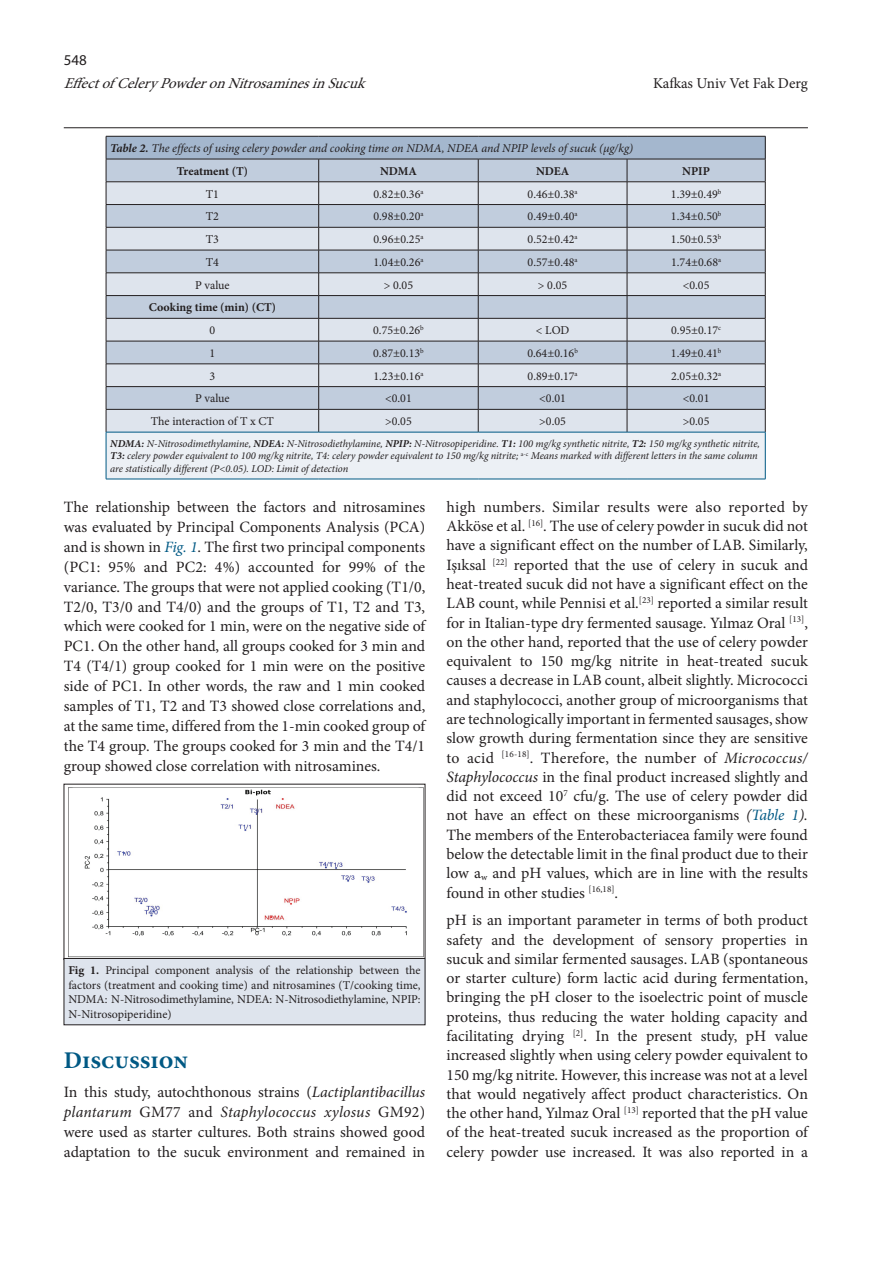
<style>
.page{position:relative;width:893px;height:1263px;background:#fff}
.page>*{position:absolute;margin:0;border:0;box-sizing:border-box;transform-origin:0 0}
.t1{font:700 24px "Minion Pro";color:#005984}
.t2{font:15.75px/19.4px "Minion Pro";color:#231f20;text-align:justify}
.t3{font:italic 15px "Minion Pro";color:#231f20}
.t4{font:15px "Minion Pro";letter-spacing:-.005em;color:#231f20}
.t5{font:15px "Myriad Pro";color:#231f20}
.t6{font:12px/14.4px "Minion Pro";color:#231f20;text-align:justify}
.t7{font:italic 12px/22.8px "Minion Pro";letter-spacing:-.005em;color:#231f20}
.t8{font:700 12px "Minion Pro";color:#231f20}
.t9{font:italic 10.5px/12.6px "Minion Pro";letter-spacing:-.01em;color:#231f20}
.s1{font-weight:700}
.s2{font-weight:700;font-style:normal}
.s3{font-style:italic;color:#005984}
.s4{font-style:italic}
</style>
<div class="page">
<hr style="left:64px;top:127px;width:744px;height:1px;background:#231f20">
<div style="left:106px;top:432px;width:659px;height:47px;background:#ecf0f5"></div>
<svg style="left:106px;top:136px;width:660px;height:296px;background:#c1cad7"></svg>
<hr style="left:106px;top:182px;width:213px;height:1px;background:#231f20">
<hr style="left:319px;top:182px;width:159px;height:1px;background:#231f20">
<hr style="left:478px;top:182px;width:149px;height:1px;background:#231f20">
<hr style="left:627px;top:182px;width:138px;height:1px;background:#231f20">
<hr style="left:106px;top:432px;width:213px;height:1px;background:#005984">
<hr style="left:106px;top:432px;width:1px;height:47px;background:#005984">
<hr style="left:319px;top:432px;width:159px;height:1px;background:#005984">
<hr style="left:478px;top:432px;width:149px;height:1px;background:#005984">
<hr style="left:627px;top:432px;width:138px;height:1px;background:#005984">
<hr style="left:765px;top:432px;width:1px;height:47px;background:#005984">
<hr style="left:106px;top:479px;width:213px;height:1px;background:#005984">
<hr style="left:319px;top:479px;width:159px;height:1px;background:#005984">
<hr style="left:478px;top:479px;width:149px;height:1px;background:#005984">
<hr style="left:627px;top:479px;width:138px;height:1px;background:#005984">
<img style="left:68px;top:787px;width:355px;height:171px">
<div style="left:64px;top:958px;width:361px;height:67px;background:#dee4ed"></div>
<div style="left:64px;top:958px;width:361px;height:67px;border:1px solid #231f20"></div>
<p class="t5" style="left:64px;top:51px;width:25px">548</p>
<p class="t3" style="left:64px;top:74px;width:309px">Effectof CeleryPowderonNitrosaminesinSucuk</p>
<p class="t4" style="left:653px;top:74px;width:156px">Kafkas Univ Vet Fak Derg</p>
<p class="t7" style="left:177px;top:137px;width:458px;text-indent:-67px"><span class="s1">Table 2.</span> The effects of using celery powder and cooking time on NDMA, NDEA and NPIP levels of sucuk (µg/kg)<br><span class="s2">Treatment (T)</span></p>
<p class="t8" style="left:380px;top:162px;width:38px">NDMA</p>
<p class="t8" style="left:536px;top:162px;width:35px">NDEA</p>
<p class="t8" style="left:682px;top:162px;width:29px">NPIP</p>
<p class="t6" style="left:206px;top:187px;width:15px">T1</p>
<p class="t6" style="left:373px;top:187px;width:52px">0.82±0.36<sup>a</sup></p>
<p class="t6" style="left:528px;top:187px;width:52px">0.46±0.38<sup>a</sup></p>
<p class="t6" style="left:671px;top:187px;width:52px">1.39±0.49<sup>b</sup></p>
<p class="t6" style="left:206px;top:209px;width:15px">T2</p>
<p class="t6" style="left:373px;top:209px;width:52px">0.98±0.20<sup>a</sup></p>
<p class="t6" style="left:528px;top:209px;width:52px">0.49±0.40<sup>a</sup></p>
<p class="t6" style="left:671px;top:209px;width:52px">1.34±0.50<sup>b</sup></p>
<p class="t6" style="left:206px;top:232px;width:15px">T3</p>
<p class="t6" style="left:373px;top:232px;width:52px">0.96±0.25<sup>a</sup></p>
<p class="t6" style="left:528px;top:232px;width:52px">0.52±0.42<sup>a</sup></p>
<p class="t6" style="left:671px;top:232px;width:52px">1.50±0.53<sup>b</sup></p>
<p class="t6" style="left:206px;top:255px;width:15px">T4</p>
<p class="t6" style="left:373px;top:255px;width:52px">1.04±0.26<sup>a</sup></p>
<p class="t6" style="left:528px;top:255px;width:52px">0.57±0.48<sup>a</sup></p>
<p class="t6" style="left:671px;top:255px;width:52px">1.74±0.68<sup>a</sup></p>
<p class="t6" style="left:195px;top:278px;width:36px">P value</p>
<p class="t6" style="left:384px;top:278px;width:31px">&gt; 0.05</p>
<p class="t6" style="left:538px;top:278px;width:31px">&gt; 0.05</p>
<p class="t6" style="left:683px;top:278px;width:28px">&lt;0.05</p>
<p class="t8" style="left:149px;top:299px;width:129px">Cooking time (min) (CT)</p>
<p class="t6" style="left:209px;top:323px;width:7px">0</p>
<p class="t6" style="left:373px;top:323px;width:52px">0.75±0.26<sup>b</sup></p>
<p class="t6" style="left:536px;top:323px;width:35px">&lt; LOD</p>
<p class="t6" style="left:671px;top:323px;width:51px">0.95±0.17<sup>c</sup></p>
<p class="t6" style="left:209px;top:346px;width:7px">1</p>
<p class="t6" style="left:373px;top:346px;width:52px">0.87±0.13<sup>b</sup></p>
<p class="t6" style="left:527px;top:346px;width:52px">0.64±0.16<sup>b</sup></p>
<p class="t6" style="left:671px;top:346px;width:52px">1.49±0.41<sup>b</sup></p>
<p class="t6" style="left:209px;top:369px;width:7px">3</p>
<p class="t6" style="left:373px;top:369px;width:52px">1.23±0.16<sup>a</sup></p>
<p class="t6" style="left:528px;top:369px;width:52px">0.89±0.17<sup>a</sup></p>
<p class="t6" style="left:671px;top:369px;width:52px">2.05±0.32<sup>a</sup></p>
<p class="t6" style="left:195px;top:391px;width:36px">P value</p>
<p class="t6" style="left:385px;top:391px;width:28px">&lt;0.01</p>
<p class="t6" style="left:539px;top:391px;width:28px">&lt;0.01</p>
<p class="t6" style="left:683px;top:391px;width:28px">&lt;0.01</p>
<p class="t6" style="left:151px;top:414px;width:125px">The interaction of T x CT</p>
<p class="t6" style="left:385px;top:414px;width:28px">&gt;0.05</p>
<p class="t6" style="left:539px;top:414px;width:28px">&gt;0.05</p>
<p class="t6" style="left:683px;top:414px;width:28px">&gt;0.05</p>
<p class="t9" style="left:110px;top:437px;width:651px"><span class="s1">NDMA:</span> N-Nitrosodimethylamine, <span class="s1">NDEA:</span> N-Nitrosodiethylamine, <span class="s1">NPIP:</span> N-Nitrosopiperidine. <span class="s1">T1:</span> 100 mg/kg synthetic nitrite, <span class="s1">T2:</span> 150 mg/kg synthetic nitrite,<br><span class="s1">T3:</span> celery powder equivalent to 100 mg/kg nitrite, T4: celery powder equivalent to 150 mg/kg nitrite; <sup>a-c</sup> Means marked with different letters in the same column are statistically different (P&lt;0.05). LOD: Limit of detection</p>
<p class="t2" style="left:64px;top:497px;width:363px;line-height:20px">The relationship between the factors and nitrosamines was evaluated by Principal Components Analysis (PCA) and is shown in <span class="s3">Fig. 1</span>. The first two principal components (PC1: 95% and PC2: 4%) accounted for 99% of the variance. The groups that were not applied cooking (T1/0, T2/0, T3/0 and T4/0) and the groups of T1, T2 and T3, which were cooked for 1 min, were on the negative side of PC1. On the other hand, all groups cooked for 3 min and T4 (T4/1) group cooked for 1 min were on the positive side of PC1. In other words, the raw and 1 min cooked samples of T1, T2 and T3 showed close correlations and, at the same time, differed from the 1-min cooked group of the T4 group. The groups cooked for 3 min and the T4/1 group showed close correlation with nitrosamines.</p>
<p class="t6" style="left:68px;top:963px;width:354px"><span class="s1">Fig 1.</span> Principal component analysis of the relationship between the factors (treatment and cooking time) and nitrosamines (T/cooking time, NDMA: N-Nitrosodimethylamine, NDEA: N-Nitrosodiethylamine, NPIP:<br>N-Nitrosopiperidine)</p>
<h1 class="t1" style="left:64px;top:1044px;width:126px">Discussion</h1>
<p class="t2" style="left:64px;top:1082px;width:363px;line-height:20px">In this study, autochthonous strains (<span class="s4">Lactiplantibacillus plantarum</span> GM77 and <span class="s4">Staphylococcus xylosus</span> GM92) were used as starter cultures. Both strains showed good adaptation to the sucuk environment and remained in</p>
<p class="t2" style="left:446px;top:497px;width:363px">high numbers. Similar results were also reported by Akköse et al. <sup>[16]</sup>. The use of celery powder in sucuk did not have a significant effect on the number of LAB. Similarly, Işıksal <sup>[22]</sup> reported that the use of celery in sucuk and heat-treated sucuk did not have a significant effect on the LAB count, while Pennisi et al.<sup>[23]</sup> reported a similar result for in Italian-type dry fermented sausage. Yılmaz Oral <sup>[13]</sup>, on the other hand, reported that the use of celery powder equivalent to 150 mg/kg nitrite in heat-treated sucuk causes a decrease in LAB count, albeit slightly. Micrococci and staphylococci, another group of microorganisms that are technologically important in fermented sausages, show slow growth during fermentation since they are sensitive to acid <sup>[16-18]</sup>. Therefore, the number of <span class="s4">Micrococcus/ Staphylococcus</span> in the final product increased slightly and did not exceed 10<sup>7</sup> cfu/g. The use of celery powder did not have an effect on these microorganisms <span class="s4">(</span><span class="s3">Table 1</span><span class="s4">).<br></span>The members of the Enterobacteriacea family were found below the detectable limit in the final product due to their low a<sub>w</sub> and pH values, which are in line with the results found in other studies <sup>[16,18]</sup>.</p>
<p class="t2" style="left:446px;top:911px;width:363px">pH is an important parameter in terms of both product safety and the development of sensory properties in sucuk and similar fermented sausages. LAB (spontaneous or starter culture) form lactic acid during fermentation, bringing the pH closer to the isoelectric point of muscle proteins, thus reducing the water holding capacity and facilitating drying <sup>[2]</sup>. In the present study, pH value increased slightly when using celery powder equivalent to 150 mg/kg nitrite. However, this increase was not at a level that would negatively affect product characteristics. On the other hand, Yılmaz Oral <sup>[13]</sup> reported that the pH value of the heat-treated sucuk increased as the proportion of celery powder use increased. It was also reported in a</p>
</div>
